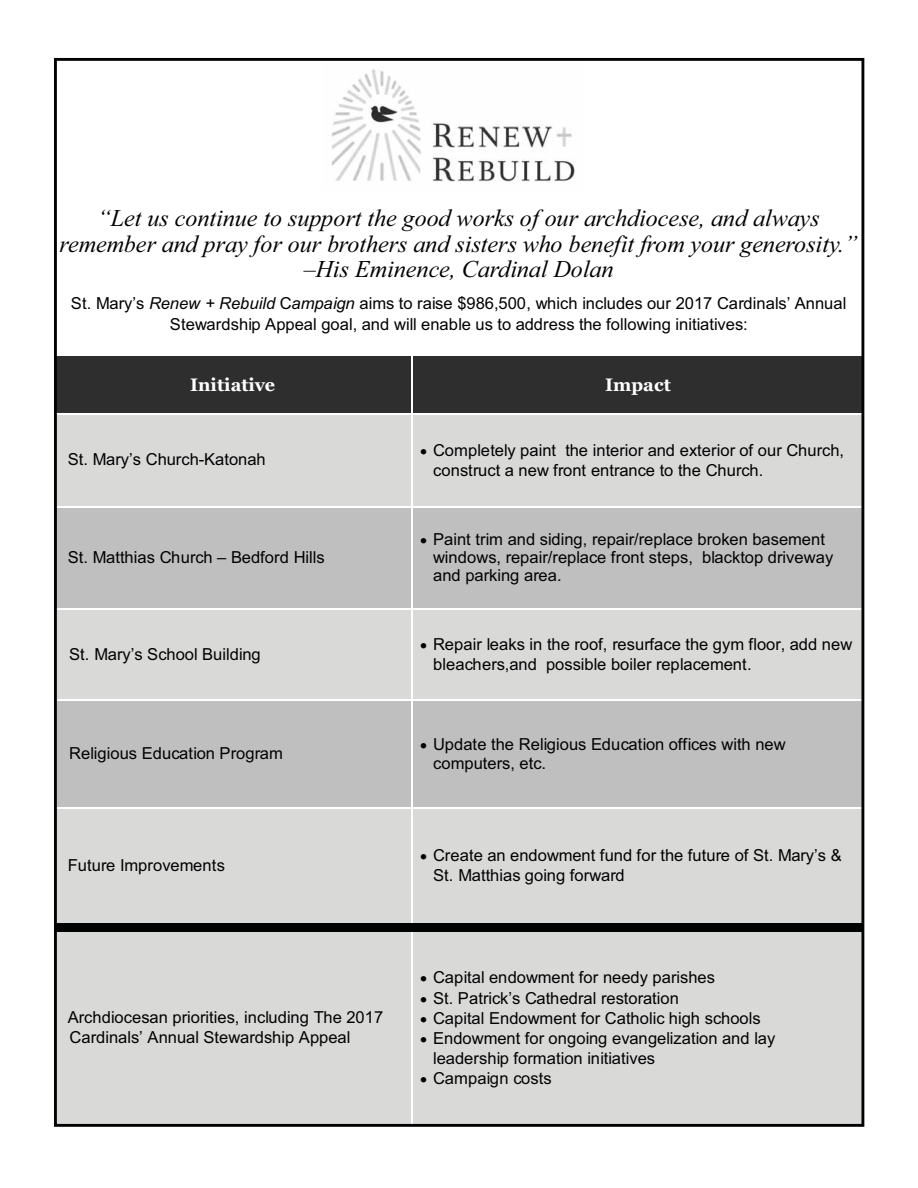
<style>
.page{position:relative;width:918px;height:1188px;background:#fff}
.page>*{position:absolute;margin:0;border:0;box-sizing:border-box;transform-origin:0 0}
.t1{font:italic 24.15px/25.3px "Times New Roman";letter-spacing:-.005em;color:#010202;text-align:center}
.t2{font:700 18px "Georgia";letter-spacing:.005em;color:#fff}
.t3{font:16.5px/19.8px "Arial";color:#010202}
.s1{font-style:italic}
</style>
<div class="page">
<img style="left:331px;top:69px;width:244px;height:113px">
<div style="left:55px;top:356px;width:356px;height:58px;background:#2f2e2e"></div>
<div style="left:411px;top:356px;width:453px;height:58px;background:#2f2e2e"></div>
<div style="left:55px;top:414px;width:356px;height:93px;background:#d9d9d8"></div>
<div style="left:411px;top:414px;width:453px;height:93px;background:#d9d9d8"></div>
<div style="left:55px;top:507px;width:356px;height:102px;background:#c0bfbf"></div>
<div style="left:411px;top:507px;width:453px;height:102px;background:#c0bfbf"></div>
<div style="left:55px;top:609px;width:356px;height:91px;background:#d9d9d8"></div>
<div style="left:411px;top:609px;width:453px;height:91px;background:#d9d9d8"></div>
<div style="left:55px;top:700px;width:356px;height:108px;background:#c0bfbf"></div>
<div style="left:411px;top:700px;width:453px;height:108px;background:#c0bfbf"></div>
<div style="left:55px;top:808px;width:356px;height:119px;background:#d9d9d8"></div>
<div style="left:411px;top:808px;width:453px;height:119px;background:#d9d9d8"></div>
<div style="left:55px;top:927px;width:356px;height:199px;background:#d9d9d8"></div>
<div style="left:411px;top:927px;width:453px;height:199px;background:#d9d9d8"></div>
<hr style="left:411px;top:356px;width:2px;height:769px;background:#fff">
<hr style="left:55px;top:413px;width:809px;height:2px;background:#fff">
<hr style="left:55px;top:506px;width:809px;height:2px;background:#fff">
<hr style="left:55px;top:608px;width:809px;height:2px;background:#fff">
<hr style="left:57px;top:699px;width:806px;height:2px;background:#fff">
<hr style="left:55px;top:807px;width:809px;height:2px;background:#fff">
<div style="left:55px;top:923px;width:809px;height:9px;background:#010202"></div>
<h1 class="t1" style="left:59px;top:208px;width:800px">“Let us continue to support the good works of our archdiocese, and always remember and pray for our brothers and sisters who benefit from your generosity.” –His Eminence, Cardinal Dolan</h1>
<p class="t3" style="left:71px;top:295px;width:777px;line-height:20.9px;text-align:center">St. Mary’s <span class="s1">Renew + Rebuild</span> C<span class="s1">ampaign</span> aims to raise $986,500, which includes our 2017 Cardinals’ Annual<br>Stewardship Appeal goal, and will enable us to address the following initiatives:</p>
<p class="t2" style="left:190px;top:374px;width:87px">Initiative</p>
<p class="t2" style="left:605px;top:374px;width:67px">Impact</p>
<p class="t3" style="left:68px;top:451px;width:200px">St. Mary’s Church-Katonah</p>
<p class="t3" style="left:433px;top:442px;width:412px;text-indent:-13px">• Completely paint the interior and exterior of our Church, construct a new front entrance to the Church.</p>
<p class="t3" style="left:68px;top:549px;width:259px">St. Matthias Church – Bedford Hills</p>
<p class="t3" style="left:433px;top:532px;width:402px;line-height:18px;text-indent:-13px">• Paint trim and siding, repair/replace broken basement windows, repair/replace front steps, blacktop driveway and parking area.</p>
<p class="t3" style="left:69px;top:645px;width:193px">St. Mary’s School Building</p>
<p class="t3" style="left:433px;top:636px;width:421px;text-indent:-13px">• Repair leaks in the roof, resurface the gym floor, add new bleachers,and possible boiler replacement.</p>
<p class="t3" style="left:69px;top:745px;width:215px">Religious Education Program</p>
<p class="t3" style="left:433px;top:736px;width:354px;text-indent:-13px">• Update the Religious Education offices with new computers, etc.</p>
<p class="t3" style="left:68px;top:857px;width:159px">Future Improvements</p>
<p class="t3" style="left:433px;top:848px;width:410px;text-indent:-13px">• Create an endowment fund for the future of St. Mary’s &amp;<br>St. Matthias going forward</p>
<p class="t3" style="left:68px;top:1009px;width:317px">Archdiocesan priorities, including The 2017<br>Cardinals’ Annual Stewardship Appeal</p>
<p class="t3" style="left:420px;top:969px;width:296px">• Capital endowment for needy parishes</p>
<p class="t3" style="left:420px;top:990px;width:261px">• St. Patrick’s Cathedral restoration</p>
<p class="t3" style="left:420px;top:1010px;width:342px">• Capital Endowment for Catholic high schools</p>
<p class="t3" style="left:433px;top:1030px;width:344px;text-indent:-13px">• Endowment for ongoing evangelization and lay leadership formation initiatives</p>
<p class="t3" style="left:420px;top:1070px;width:133px">• Campaign costs</p>
</div>
